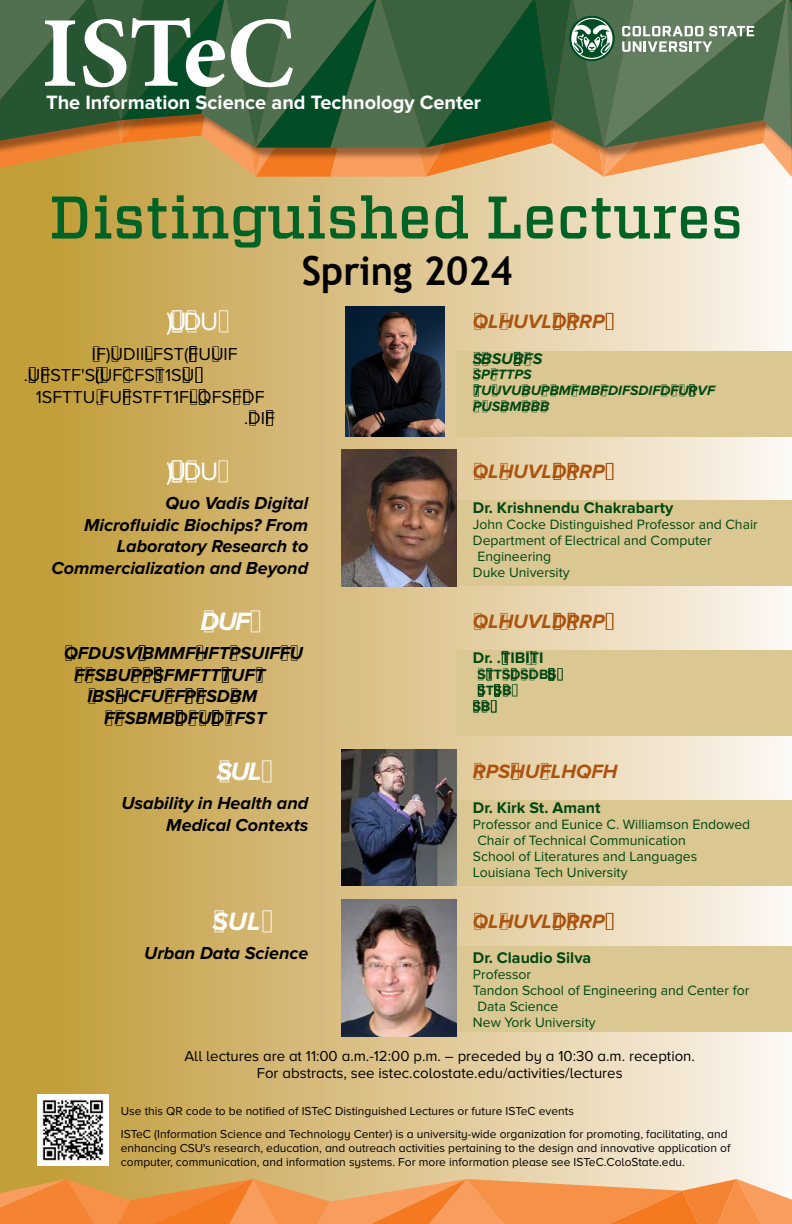
<style>
.page{position:relative;width:792px;height:1224px;background:#fff}
.page>*{position:absolute;margin:0;border:0;box-sizing:border-box;transform-origin:0 0}
.t1{font:500 60px "Vitesse";color:#006225}
.t2{font:700 40px "Trebuchet MS";color:#000;scale:.95 1}
.t3{font:26px "Proxima Nova A";letter-spacing:-.06em;color:#fff}
.t4{font:italic 700 26px "Proxima Nova";letter-spacing:-.06em;color:#fff}
.t5{font:italic 700 20px "Proxima Nova";color:#ab5410}
.t6{font:700 20px "Proxima Nova";color:#fff}
.t7{font:italic 700 18px/21.6px "Proxima Nova";color:#000;text-align:right}
.t8{font:18px/21.6px "Proxima Nova A";color:#000}
.t9{font:700 16px "Proxima Nova";color:#004712}
.t10{font:italic 700 16px "Proxima Nova";color:#004712}
.t11{font:15px/17px "Proxima Nova A";color:#000;text-align:center}
.t12{font:14px "Proxima Nova";color:#004712}
.t13{font:italic 700 14px/16px "Proxima Nova";color:#004712}
.t14{font:700 14px "Proxima Nova";color:#004712}
.t15{font:12px/23px "Proxima Nova A";color:#000}
</style>
<div class="page">
<div style="left:0;top:0;width:792px;height:1224px;background:linear-gradient(to right,#be9730,#fbf4ee)"></div>
<img style="left:38px;top:1094px;width:71px;height:72px">
<svg style="left:0;top:1179px;width:792px;height:45px;background:#f0974f"></svg>
<div style="left:456px;top:351px;width:336px;height:85px;background:#dac792"></div>
<div style="left:456px;top:501px;width:336px;height:85px;background:#dac792"></div>
<div style="left:456px;top:651px;width:336px;height:85px;background:#dac792"></div>
<div style="left:456px;top:800px;width:336px;height:86px;background:#dac792"></div>
<div style="left:456px;top:947px;width:336px;height:85px;background:#dac792"></div>
<img style="left:345px;top:306px;width:100px;height:131px">
<img style="left:342px;top:449px;width:114px;height:137px">
<img style="left:342px;top:749px;width:114px;height:137px">
<img style="left:342px;top:899px;width:114px;height:137px">
<svg style="left:0;top:0;width:792px;height:177px;background:#6a7850"></svg>
<h3 class="t6" style="left:46px;top:91px;width:437px">The Information Science and Technology Center</h3>
<h1 class="t1" style="left:49px;top:178px;width:696px">Distinguished Lectures</h1>
<h2 class="t2" style="left:302px;top:245px;width:224px">Spring 2024</h2>
<h3 class="t3" style="left:166px;top:307px;width:63px">)HEUXDU\</h3>
<h3 class="t8" style="left:24px;top:343px;width:216px;text-indent:68px">5IF)JUDIIJLFST(VJEFUPUIF .VMUJWFSTF'SPN(VUFOCFSHT1SJOUJOH</h3>
<h3 class="t8" style="left:244px;top:386px;width:32px;text-indent:-208px">1SFTTUP.FUBWFSTFT1FBL&amp;YQFSJFODF .BDIJOF</h3>
<h3 class="t3" style="left:166px;top:457px;width:63px">)HEUXDU\</h3>
<h3 class="t7" style="left:52px;top:493px;width:258px">Quo Vadis Digital<br>Microfluidic Biochips? From<br>Laboratory Research to<br>Commercialization and Beyond</h3>
<h3 class="t4" style="left:201px;top:606px;width:61px">0DUFK</h3>
<h3 class="t7" style="left:64px;top:643px;width:241px">4QFDUSVN$IBMMFOHFTGPSUIF/FYU</h3>
<h3 class="t7" style="left:74px;top:664px;width:194px">(FOFSBUJPOPG8JSFMFTT4ZTUFNT</h3>
<h3 class="t7" style="left:87px;top:686px;width:171px">4IBSJOHCFUXFFO$PNFSDJBM</h3>
<h3 class="t7" style="left:104px;top:708px;width:163px">'FEFSBMBOE4DJFOUJGD6TFST</h3>
<h3 class="t4" style="left:216px;top:756px;width:57px">$SULO</h3>
<h3 class="t7" style="left:121px;top:793px;width:188px">Usability in Health and<br>Medical Contexts</h3>
<h3 class="t4" style="left:212px;top:906px;width:61px">$SULO</h3>
<h3 class="t7" style="left:144px;top:943px;width:166px">Urban Data Science</h3>
<h3 class="t5" style="left:473px;top:310px;width:142px">8QLYHUVLW\%DO5RRP/6&amp;</h3>
<h3 class="t10" style="left:473px;top:349px;width:71px">%S.BSUJO.BJFS</h3>
<p class="t13" style="left:473px;top:367px;width:244px">1SPGFTTPS *OTUJUVU/BUJPOBMEFMB3FDIFSDIF4DJFOUJGRVF .POUSÏBM $BOBEB</p>
<h3 class="t5" style="left:473px;top:460px;width:142px">8QLYHUVLW\%DO5RRP/6&amp;</h3>
<h3 class="t9" style="left:473px;top:499px;width:202px">Dr. Krishnendu Chakrabarty</h3>
<p class="t12" style="left:473px;top:517px;width:286px">John Cocke Distinguished Professor and Chair</p>
<p class="t12" style="left:473px;top:533px;width:240px">Department of Electrical and Computer</p>
<p class="t12" style="left:477px;top:549px;width:75px">Engineering</p>
<p class="t12" style="left:473px;top:565px;width:98px">Duke University</p>
<h3 class="t5" style="left:473px;top:610px;width:142px">8QLYHUVLW\%DO5RRP/6&amp;</h3>
<h3 class="t9" style="left:473px;top:649px;width:72px">Dr. .POJTIB(IPTI</h3>
<p class="t14" style="left:477px;top:666px;width:87px">1SPGFTTPS &amp;MFDUSJDBM&amp;OHJFSJOH</p>
<p class="t14" style="left:477px;top:682px;width:42px">6OJWFSTJUZPG/USF%BNF</p>
<p class="t14" style="left:473px;top:698px;width:25px">/PUSF%BNF*/</p>
<h3 class="t5" style="left:473px;top:760px;width:146px">&amp;RPSXWHU6FLHQFH</h3>
<h3 class="t9" style="left:473px;top:799px;width:129px">Dr. Kirk St. Amant</h3>
<p class="t12" style="left:473px;top:816px;width:279px">Professor and Eunice C. Williamson Endowed</p>
<p class="t12" style="left:477px;top:832px;width:210px">Chair of Technical Communication</p>
<p class="t12" style="left:473px;top:848px;width:226px">School of Literatures and Languages</p>
<p class="t12" style="left:473px;top:864px;width:156px">Louisiana Tech University</p>
<h3 class="t5" style="left:473px;top:910px;width:142px">8QLYHUVLW\%DO5RRP/6&amp;</h3>
<h3 class="t9" style="left:473px;top:949px;width:120px">Dr. Claudio Silva</h3>
<p class="t12" style="left:473px;top:967px;width:60px">Professor</p>
<p class="t12" style="left:473px;top:983px;width:278px">Tandon School of Engineering and Center for</p>
<p class="t12" style="left:477px;top:999px;width:82px">Data Science</p>
<p class="t12" style="left:473px;top:1015px;width:124px">New York University</p>
<p class="t11" style="left:184px;top:1047px;width:512px">All lectures are at 11:00 a.m.-12:00 p.m. – preceded by a 10:30 a.m. reception.<br>For abstracts, see istec.colostate.edu/activities/lectures</p>
<p class="t15" style="left:121px;top:1100px;width:608px">Use this QR code to be notified of ISTeC Distinguished Lectures or future ISTeC events<br>ISTeC (Information Science and Technology Center) is a university-wide organization for promoting, facilitating, and</p>
<p class="t15" style="left:121px;top:1141px;width:611px;line-height:14px">enhancing CSU's research, education, and outreach activities pertaining to the design and innovative application of computer, communication, and information systems. For more information please see ISTeC.ColoState.edu.</p>
</div>
